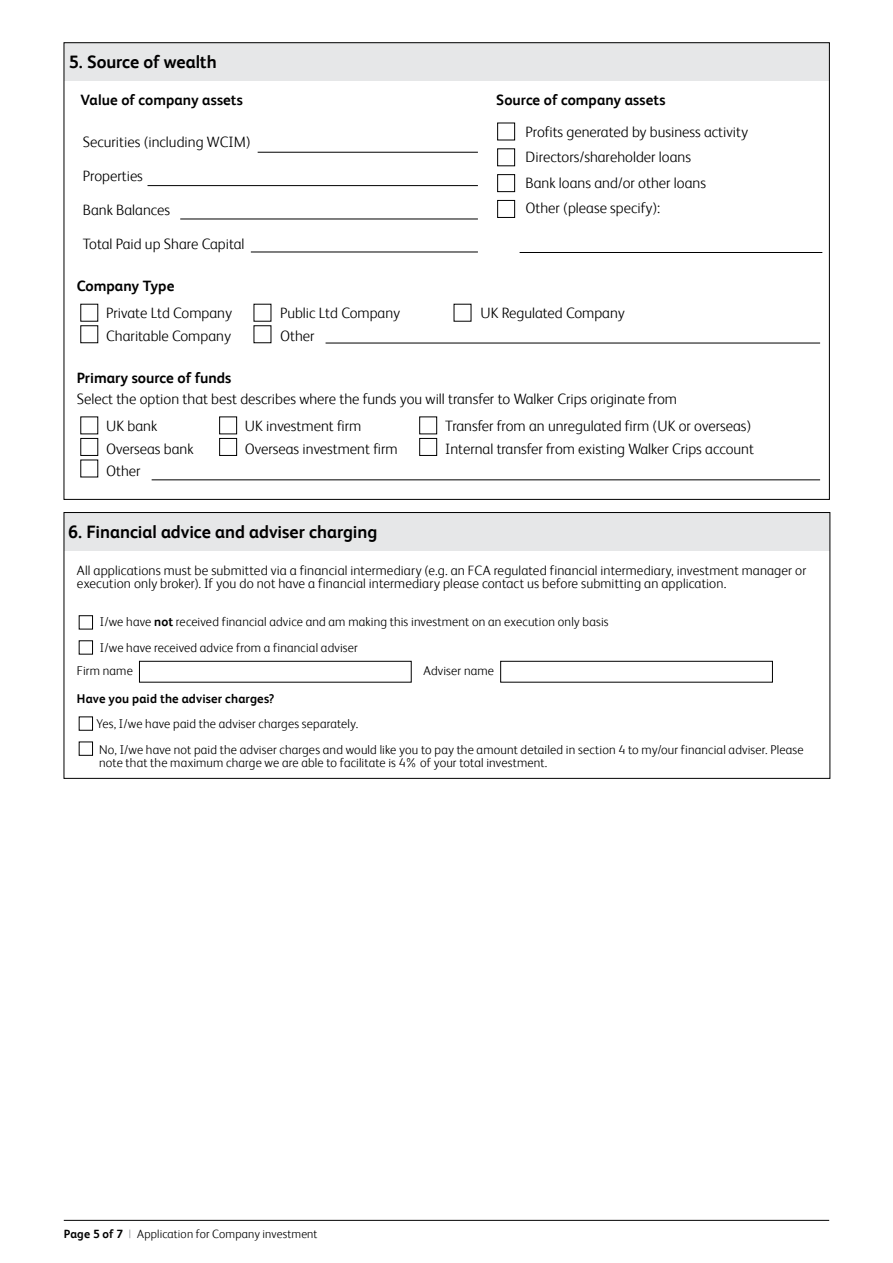
<style>
.page{position:relative;width:893px;height:1263px;background:#fff}
.page>*{position:absolute;margin:0;border:0;box-sizing:border-box;transform-origin:0 0}
.t1{font:700 18px "FS Albert";letter-spacing:-.005em;color:#000}
.t2{font:300 15px/25.5px "FS Albert";color:#000}
.t3{font:700 15px "FS Albert";color:#000}
.t4{font:300 13.5px/13.5px "FS Albert";letter-spacing:.01em;color:#000}
.t5{font:300 12.75px/25.2px "FS Albert";letter-spacing:.01em;color:#000}
.t6{font:700 12.75px "FS Albert";letter-spacing:.01em;color:#000}
.t7{font:300 12px "FS Albert";letter-spacing:.01em;color:#000}
.s1{font-weight:700}
.s2{color:#939598}
</style>
<div class="page">
<div style="left:65px;top:43px;width:764px;height:38px;background:#e6e7e8"></div>
<div style="left:497px;top:123px;width:18px;height:17px;border:1px solid #000"></div>
<div style="left:497px;top:149px;width:18px;height:17px;border:1px solid #000"></div>
<div style="left:497px;top:174px;width:18px;height:18px;border:1px solid #000"></div>
<div style="left:497px;top:200px;width:18px;height:18px;border:1px solid #000"></div>
<hr style="left:258px;top:152px;width:220px;height:1px;background:#000">
<hr style="left:148px;top:185px;width:330px;height:1px;background:#000">
<hr style="left:180px;top:219px;width:298px;height:1px;background:#000">
<hr style="left:251px;top:252px;width:227px;height:1px;background:#000">
<hr style="left:520px;top:252px;width:302px;height:1px;background:#000">
<div style="left:81px;top:438px;width:17px;height:18px;border:1px solid #000"></div>
<div style="left:219px;top:417px;width:18px;height:17px;border:1px solid #000"></div>
<div style="left:219px;top:438px;width:18px;height:18px;border:1px solid #000"></div>
<div style="left:420px;top:438px;width:17px;height:18px;border:1px solid #000"></div>
<hr style="left:326px;top:343px;width:494px;height:1px;background:#000">
<hr style="left:152px;top:479px;width:668px;height:1px;background:#000">
<hr style="left:64px;top:1220px;width:765px;height:1px;background:#000">
<div style="left:64px;top:512px;width:765px;height:39px;background:#e6e7e8"></div>
<div style="left:139px;top:661px;width:272px;height:21px;border:1px solid #000"></div>
<div style="left:500px;top:661px;width:273px;height:21px;border:1px solid #000"></div>
<div style="left:79px;top:717px;width:14px;height:13px;border:1px solid #000"></div>
<div style="left:79px;top:742px;width:14px;height:13px;border:1px solid #000"></div>
<div style="left:79px;top:616px;width:14px;height:13px;border:1px solid #000"></div>
<div style="left:79px;top:641px;width:14px;height:13px;border:1px solid #000"></div>
<div style="left:64px;top:512px;width:766px;height:266px;border:1px solid #000"></div>
<p class="t1" style="left:69px;top:52px;width:149px">5. Source of wealth</p>
<p class="t3" style="left:81px;top:91px;width:164px">Value of company assets</p>
<p class="t3" style="left:496px;top:91px;width:171px">Source of company assets</p>
<p class="t2" style="left:83px;top:129px;width:169px">Securities (including WCIM)</p>
<p class="t2" style="left:83px;top:163px;width:62px">Properties</p>
<p class="t2" style="left:83px;top:197px;width:89px">Bank Balances</p>
<p class="t2" style="left:83px;top:231px;width:163px">Total Paid up Share Capital</p>
<p class="t3" style="left:77px;top:277px;width:99px">Company Type</p>
<p class="t2" style="left:106px;top:300px;width:127px">Private Ltd Company</p>
<p class="t2" style="left:280px;top:300px;width:122px">Public Ltd Company</p>
<p class="t2" style="left:480px;top:300px;width:146px">UK Regulated Company</p>
<p class="t2" style="left:106px;top:323px;width:126px">Charitable Company</p>
<p class="t2" style="left:280px;top:323px;width:36px">Other</p>
<p class="t3" style="left:77px;top:369px;width:156px">Primary source of funds</p>
<p class="t2" style="left:106px;top:385px;width:572px;line-height:26.8px;text-indent:-29px">Select the option that best describes where the funds you will transfer to Walker Crips originate from<br>UK bank</p>
<p class="t2" style="left:526px;top:119px;width:224px">Profits generated by business activity<br>Directors/shareholder loans<br>Bank loans and/or other loans<br>Other (please specify):</p>
<p class="t2" style="left:245px;top:413px;width:118px">UK investment firm</p>
<p class="t2" style="left:445px;top:413px;width:308px">Transfer from an unregulated firm (UK or overseas)</p>
<p class="t2" style="left:106px;top:436px;width:89px">Overseas bank</p>
<p class="t2" style="left:245px;top:436px;width:154px">Overseas investment firm</p>
<p class="t2" style="left:445px;top:436px;width:310px">Internal transfer from existing Walker Crips account</p>
<p class="t2" style="left:106px;top:458px;width:36px">Other</p>
<p class="t1" style="left:68px;top:521px;width:311px">6. Financial advice and adviser charging</p>
<p class="t4" style="left:77px;top:563px;width:731px">All applications must be submitted via a financial intermediary (e.g. an FCA regulated financial intermediary, investment manager or execution only broker). If you do not have a financial intermediary please contact us before submitting an application.</p>
<p class="t5" style="left:100px;top:609px;width:510px">I/we have <span class="s1">not</span> received financial advice and am making this investment on an execution only basis<br>I/we have received advice from a financial adviser</p>
<p class="t5" style="left:77px;top:658px;width:57px">Firm name</p>
<p class="t5" style="left:424px;top:658px;width:72px">Adviser name</p>
<p class="t6" style="left:77px;top:691px;width:199px">Have you paid the adviser charges?</p>
<p class="t5" style="left:96px;top:711px;width:709px">Yes, I/we have paid the adviser charges separately.<br>No, I/we have not paid the adviser charges and would like you to pay the amount detailed in section 4 to my/our financial adviser. Please</p>
<p class="t5" style="left:99px;top:750px;width:450px">note that the maximum charge we are able to facilitate is 4% of your total investment.</p>
<p class="t7" style="left:64px;top:1226px;width:255px"><span class="s1">Page 5 of 7</span> <span class="s2">|</span> Application for Company investment</p>
</div>
